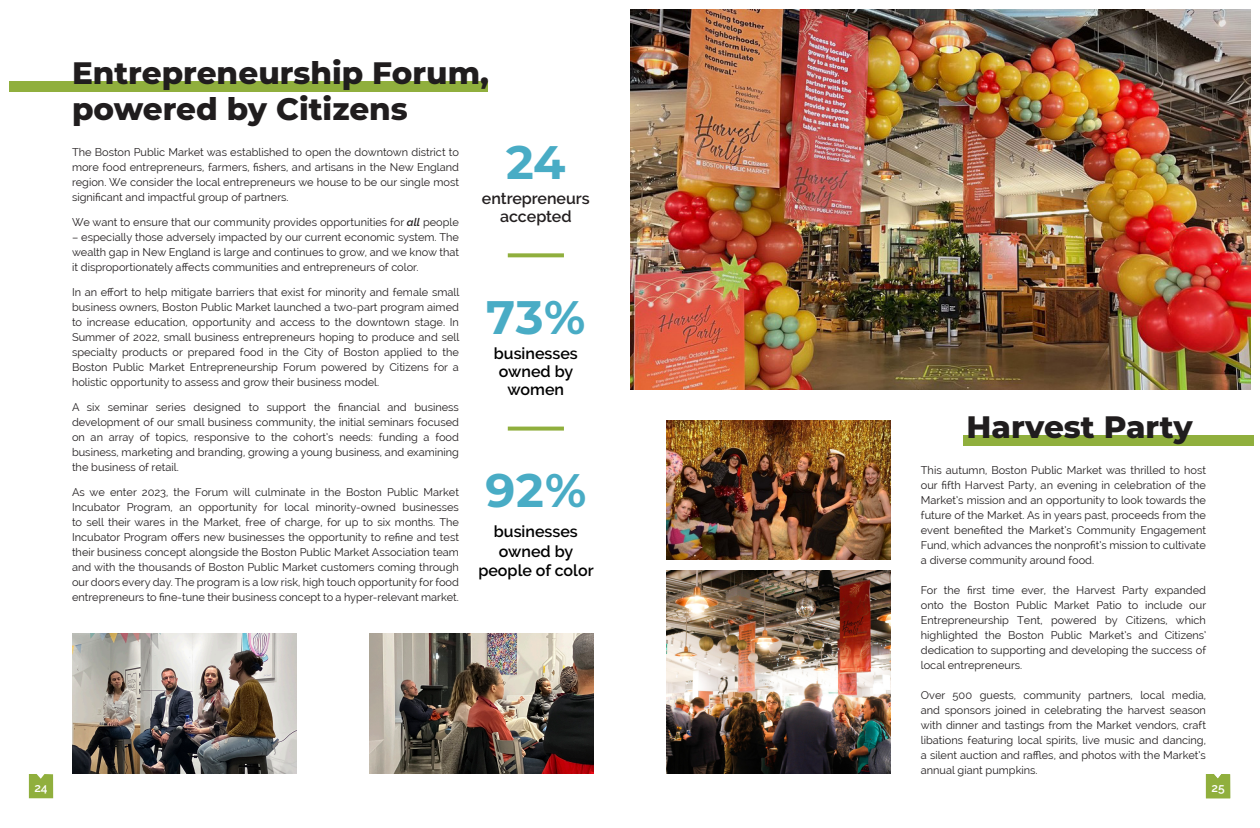
<style>
.page{position:relative;width:1260px;height:828px;background:#fff}
.page>*{position:absolute;margin:0;border:0;box-sizing:border-box;transform-origin:0 0}
.Paragraph_Style_1{font:700 47px "Montserrat";color:#49acc5}
.Headings{font:800 31px "Montserrat";color:#201d1e}
.Paragraph_Style_1-2{font:600 16px/19.2px "Raleway";color:#000;text-align:center}
.Paragraph_Style_1-3{font:600 16px "Raleway";color:#231f20}
.t1{font:600 12px "Raleway";color:#fff}
.t2{font:11px/15px "Raleway";color:#231f20;text-align:justify}
.s1{font-weight:100;font-style:italic}
</style>
<div class="page">
<img style="left:369px;top:633px;width:225px;height:141px">
<img style="left:72px;top:633px;width:224px;height:141px">
<div style="left:9px;top:81px;width:478px;height:11px;background:#90af3d"></div>
<div style="left:963px;top:435px;width:290px;height:11px;background:#90af3d"></div>
<img style="left:630px;top:9px;width:621px;height:381px">
<img style="left:666px;top:420px;width:225px;height:139px">
<img style="left:666px;top:571px;width:225px;height:203px">
<svg style="left:508px;top:253px;width:56px;height:4px"></svg>
<svg style="left:508px;top:427px;width:56px;height:4px"></svg>
<svg style="left:1206px;top:774px;width:24px;height:24px"></svg>
<svg style="left:29px;top:774px;width:24px;height:24px"></svg>
<p class="Headings" style="left:72px;top:52px;width:418px">Entrepreneurship Forum,</p>
<p class="Headings" style="left:72px;top:88px;width:337px">powered by Citizens</p>
<p class="t2" style="left:72px;top:144px;width:389px">The Boston Public Market was established to open the downtown district to more food entrepreneurs, farmers, fishers, and artisans in the New England region. We consider the local entrepreneurs we house to be our single most significant and impactful group of partners.</p>
<p class="t2" style="left:72px;top:214px;width:389px">We want to ensure that our community provides opportunities for <span class="s1">all</span> people</p>
<p class="t2" style="left:72px;top:229px;width:389px">– especially those adversely impacted by our current economic system. The wealth gap in New England is large and continues to grow, and we know that it disproportionately affects communities and entrepreneurs of color.</p>
<p class="t2" style="left:72px;top:284px;width:389px">In an effort to help mitigate barriers that exist for minority and female small business owners, Boston Public Market launched a two-part program aimed to increase education, opportunity and access to the downtown stage. In Summer of 2022, small business entrepreneurs hoping to produce and sell specialty products or prepared food in the City of Boston applied to the Boston Public Market Entrepreneurship Forum powered by Citizens for a holistic opportunity to assess and grow their business model.</p>
<p class="t2" style="left:72px;top:399px;width:389px">A six seminar series designed to support the financial and business development of our small business community, the initial seminars focused on an array of topics, responsive to the cohort’s needs: funding a food business, marketing and branding, growing a young business, and examining the business of retail.</p>
<p class="t2" style="left:72px;top:484px;width:389px">As we enter 2023, the Forum will culminate in the Boston Public Market Incubator Program, an opportunity for local minority-owned businesses to sell their wares in the Market, free of charge, for up to six months. The Incubator Program offers new businesses the opportunity to refine and test their business concept alongside the Boston Public Market Association team and with the thousands of Boston Public Market customers coming through our doors every day. The program is a low risk, high touch opportunity for food entrepreneurs to fine-tune their business concept to a hyper-relevant market.</p>
<p class="Paragraph_Style_1" style="left:506px;top:131px;width:61px">24</p>
<p class="Paragraph_Style_1-3" style="left:482px;top:189px;width:109px">entrepreneurs</p>
<p class="Paragraph_Style_1-3" style="left:500px;top:207px;width:73px">accepted</p>
<p class="Paragraph_Style_1" style="left:486px;top:286px;width:101px">73%</p>
<p class="Paragraph_Style_1-2" style="left:494px;top:344px;width:85px">businesses</p>
<p class="Paragraph_Style_1-2" style="left:499px;top:363px;width:76px;line-height:18px">owned by women</p>
<p class="Paragraph_Style_1" style="left:485px;top:459px;width:103px">92%</p>
<p class="Paragraph_Style_1-2" style="left:494px;top:522px;width:85px">businesses</p>
<p class="Paragraph_Style_1-2" style="left:478px;top:541px;width:117px">owned by people of color</p>
<p class="Headings" style="left:967px;top:406px;width:227px">Harvest Party</p>
<p class="t2" style="left:921px;top:463px;width:287px">This autumn, Boston Public Market was thrilled to host our fifth Harvest Party, an evening in celebration of the Market’s mission and an opportunity to look towards the future of the Market. As in years past, proceeds from the event benefited the Market’s Community Engagement Fund, which advances the nonprofit’s mission to cultivate a diverse community around food.</p>
<p class="t2" style="left:921px;top:583px;width:287px">For the first time ever, the Harvest Party expanded onto the Boston Public Market Patio to include our Entrepreneurship Tent, powered by Citizens, which highlighted the Boston Public Market’s and Citizens’ dedication to supporting and developing the success of local entrepreneurs.</p>
<p class="t2" style="left:921px;top:688px;width:287px">Over 500 guests, community partners, local media, and sponsors joined in celebrating the harvest season with dinner and tastings from the Market vendors, craft libations featuring local spirits, live music and dancing, a silent auction and raffles, and photos with the Market’s annual giant pumpkins.</p>
<p class="t1" style="left:34px;top:781px;width:15px">24</p>
<p class="t1" style="left:1211px;top:781px;width:15px">25</p>
</div>
